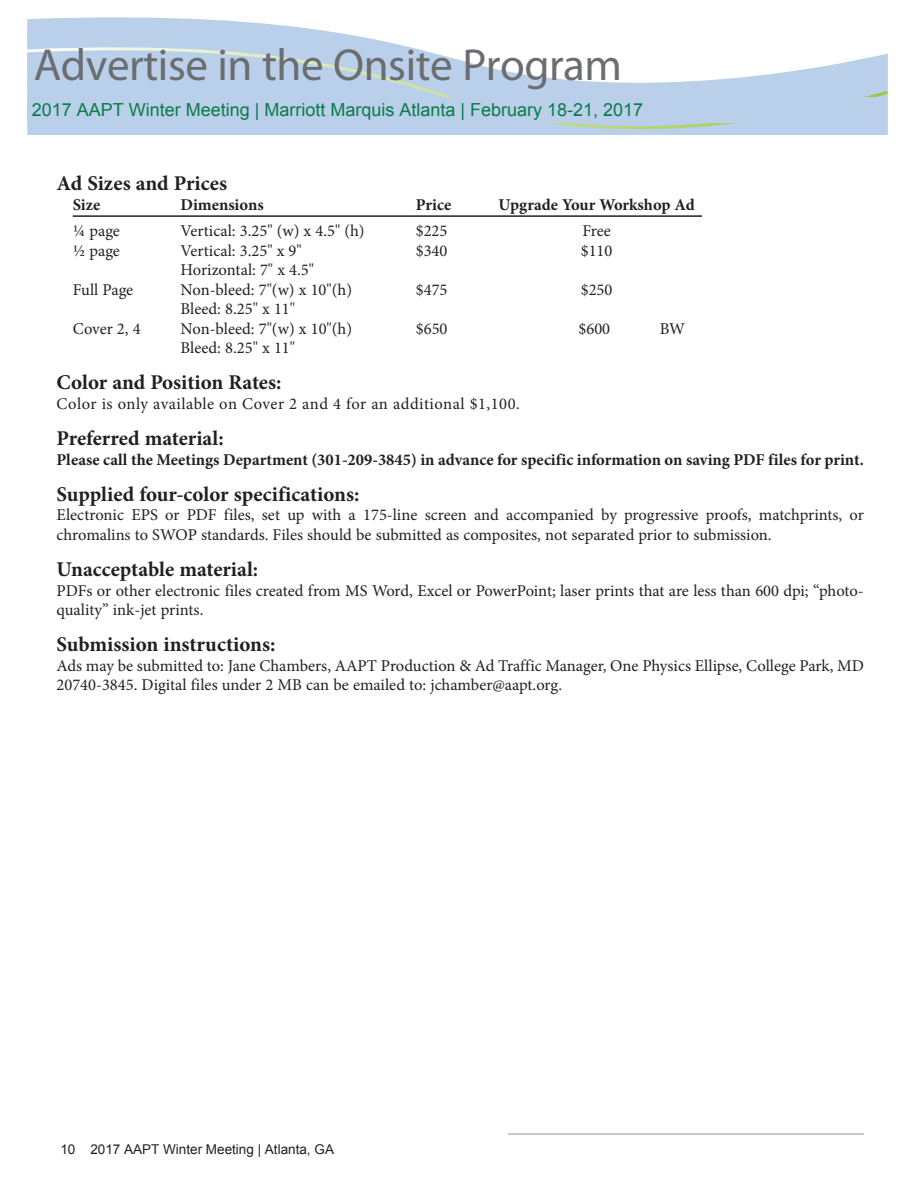
<style>
.page{position:relative;width:918px;height:1188px;background:#fff}
.page>*{position:absolute;margin:0;border:0;box-sizing:border-box;transform-origin:0 0}
.t1{font:45px "Myriad Pro";letter-spacing:-.01em;color:#6c6d70}
.t2{font:700 21px "Minion Pro";color:#231f20}
.t3{font:18px "Arial";color:#0c7b4a}
.t4{font:16.5px/19.5px "Minion Pro";color:#231f20}
.t5{font:700 16.5px "Minion Pro";color:#231f20}
.t6{font:16.5px "Minion Pro";letter-spacing:.025em;color:#231f20}
.t7{font:13.5px "Arial";color:#231f20}
</style>
<div class="page">
<svg style="left:27px;top:17px;width:340px;height:21px;fill:#b9cfea"></svg>
<svg style="left:27px;top:38px;width:861px;height:97px"></svg>
<hr style="left:54px;top:1134px;width:810px;height:1px;background:#919295">
<hr style="left:73px;top:215px;width:629px;height:2px;background:#231f20">
<div style="left:27px;top:97px;width:854px;height:25px;background:#b9cfea"></div>
<div style="left:52px;top:1133px;width:456px;height:55px;background:#fff"></div>
<h1 class="t1" style="left:34px;top:41px;width:590px">Advertise in the Onsite Program</h1>
<p class="t3" style="left:32px;top:97px;width:613px">2017 AAPT Winter Meeting | Marriott Marquis Atlanta | February 18-21, 2017</p>
<p class="t2" style="left:57px;top:169px;width:172px">Ad Sizes and Prices</p>
<p class="t5" style="left:73px;top:193px;width:29px">Size</p>
<p class="t5" style="left:181px;top:193px;width:85px">Dimensions</p>
<p class="t5" style="left:416px;top:193px;width:37px">Price</p>
<p class="t5" style="left:498px;top:193px;width:198px">Upgrade Your Workshop Ad</p>
<p class="t4" style="left:73px;top:221px;width:49px">¼ page</p>
<p class="t4" style="left:181px;top:221px;width:186px">Vertical: 3.25" (w) x 4.5" (h)</p>
<p class="t4" style="left:416px;top:221px;width:33px">$225</p>
<p class="t4" style="left:582px;top:221px;width:30px">Free</p>
<p class="t4" style="left:73px;top:241px;width:49px">½ page</p>
<p class="t4" style="left:181px;top:241px;width:123px">Vertical: 3.25" x 9"</p>
<p class="t4" style="left:416px;top:241px;width:33px">$340</p>
<p class="t4" style="left:581px;top:241px;width:33px">$110</p>
<p class="t4" style="left:181px;top:260px;width:135px">Horizontal: 7" x 4.5"</p>
<p class="t4" style="left:73px;top:280px;width:62px">Full Page</p>
<p class="t4" style="left:181px;top:280px;width:173px">Non-bleed: 7"(w) x 10"(h)</p>
<p class="t4" style="left:416px;top:280px;width:33px">$475</p>
<p class="t4" style="left:581px;top:280px;width:33px">$250</p>
<p class="t4" style="left:181px;top:299px;width:116px">Bleed: 8.25" x 11"</p>
<p class="t4" style="left:73px;top:319px;width:69px">Cover 2, 4</p>
<p class="t4" style="left:181px;top:319px;width:173px">Non-bleed: 7"(w) x 10"(h)</p>
<p class="t4" style="left:416px;top:319px;width:33px">$650</p>
<p class="t4" style="left:579px;top:319px;width:33px">$600</p>
<p class="t4" style="left:660px;top:319px;width:27px">BW</p>
<p class="t4" style="left:181px;top:338px;width:116px">Bleed: 8.25" x 11"</p>
<p class="t2" style="left:57px;top:368px;width:226px">Color and Position Rates:</p>
<p class="t6" style="left:57px;top:393px;width:465px">Color is only available on Cover 2 and 4 for an additional $1,100.</p>
<p class="t2" style="left:57px;top:424px;width:169px">Preferred material:</p>
<p class="t5" style="left:57px;top:448px;width:809px">Please call the Meetings Department (301-209-3845) in advance for specific information on saving PDF files for print.</p>
<p class="t2" style="left:57px;top:479px;width:304px">Supplied four-color specifications:</p>
<p class="t4" style="left:57px;top:505px;width:809px">Electronic EPS or PDF files, set up with a 175-line screen and accompanied by progressive proofs, matchprints, or chromalins to SWOP standards. Files should be submitted as composites, not separated prior to submission.</p>
<p class="t2" style="left:57px;top:554px;width:203px">Unacceptable material:</p>
<p class="t4" style="left:57px;top:581px;width:809px">PDFs or other electronic files created from MS Word, Excel or PowerPoint; laser prints that are less than 600 dpi; “photo&shy;quality” ink-jet prints.</p>
<p class="t2" style="left:57px;top:630px;width:220px">Submission instructions:</p>
<p class="t4" style="left:57px;top:656px;width:809px">Ads may be submitted to: Jane Chambers, AAPT Production &amp; Ad Traffic Manager, One Physics Ellipse, College Park, MD<br>20740-3845. Digital files under 2 MB can be emailed to: jchamber@aapt.org.</p>
<p class="t7" style="left:60px;top:1140px;width:275px">10 2017 AAPT Winter Meeting | Atlanta, GA</p>
</div>
